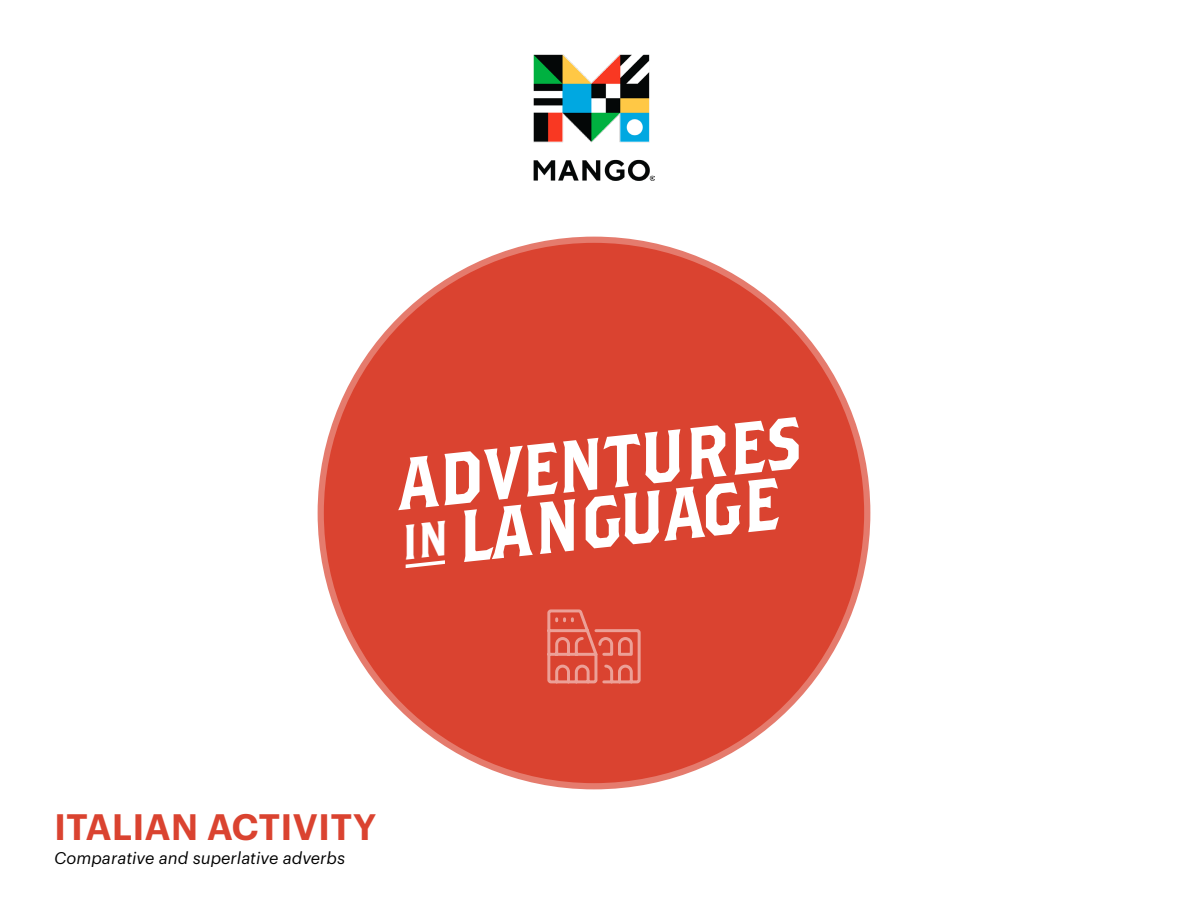
<style>
.page{position:relative;width:1188px;height:918px;background:#fff}
.page>*{position:absolute;margin:0;border:0;box-sizing:border-box;transform-origin:0 0}
.t1{font:73.05px/58.3px "Brothers OT";color:#fff;scale:.91 1}
.t2{font:600 36px "Graphik LCG";color:#da4330}
.t3{font:italic 16.5px "Graphik LCG";color:#000}
.s1{font-size:49.05px}
</style>
<div class="page">
<div style="left:318px;top:237px;width:552px;height:552px;background:#da4330;border-radius:50%"></div>
<svg style="left:406px;top:560px;width:39px;height:8px"></svg>
<div style="left:310px;top:229px;width:567px;height:568px;border:13px solid #fff;border-radius:50%"></div>
<svg style="left:547px;top:609px;width:94px;height:75px"></svg>
<img style="left:533px;top:54px;width:122px;height:126px">
<h1 class="t1" style="left:392px;top:460px;width:449px;rotate:-6deg">ADVENTURES<br><span class="s1">IN</span> LANGUAGE</h1>
<p class="t2" style="left:54px;top:799px;width:324px">ITALIAN ACTIVITY</p>
<p class="t3" style="left:54px;top:845px;width:293px">Comparative and superlative adverbs</p>
</div>
